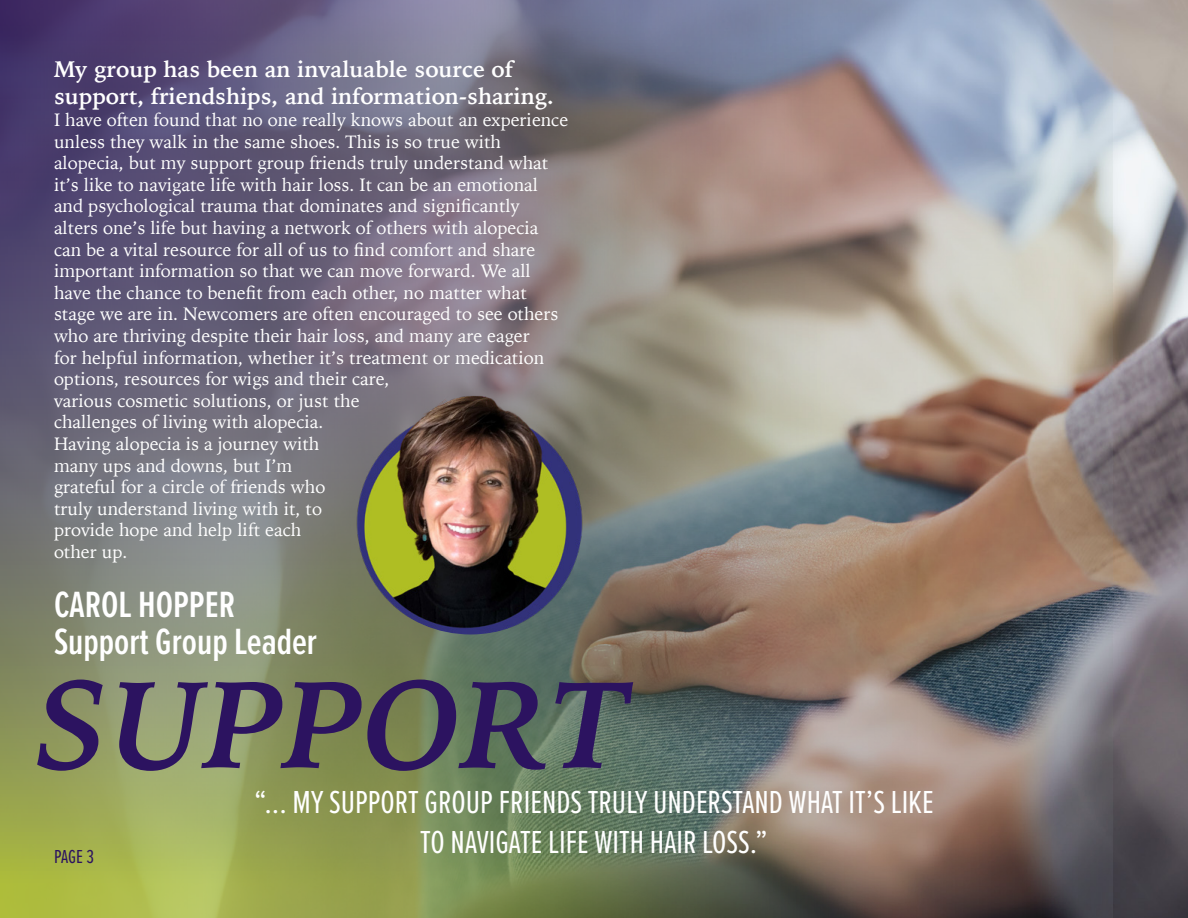
<style>
.page{position:relative;width:1188px;height:918px;background:#fff}
.page>*{position:absolute;margin:0;border:0;box-sizing:border-box;transform-origin:0 0}
.t1{font:italic 700 129px "Iowan Old Style";color:#2c1360}
.t2{font:600 37.8px/37.5px "Proxima Nova Ex Cn";color:#fff}
.t3{font:33px/39.6px "Proxima Nova Ex Cn";color:#fff;text-align:center}
.t4{font:700 22.5px/27px "Iowan Old Style";color:#fff}
.t5{font:19.5px "Proxima Nova Ex Cn";color:#2c1360}
.t6{font:18px/21.6px "Iowan Old Style";color:#fff}
</style>
<div class="page">
<img style="left:1112px;top:0;width:76px;height:918px">
<img style="left:918px;top:0;width:194px;height:918px">
<img style="left:0;top:0;width:918px;height:918px">
<img style="left:348px;top:396px;width:244px;height:238px">
<p class="t4" style="left:54px;top:55px;width:501px">My group has been an invaluable source of support, friendships, and information-sharing.</p>
<p class="t6" style="left:54px;top:108px;width:516px">I have often found that no one really knows about an experience unless they walk in the same shoes. This is so true with alopecia, but my support group friends truly understand what it’s like to navigate life with hair loss. It can be an emotional and psychological trauma that dominates and significantly alters one’s life but having a network of others with alopecia can be a vital resource for all of us to find comfort and share important information so that we can move forward. We all have the chance to benefit from each other, no matter what stage we are in. Newcomers are often encouraged to see others who are thriving despite their hair loss, and many are eager<br>for helpful information, whether it’s treatment or medication options, resources for wigs and their care,<br>various cosmetic solutions, or just the<br>challenges of living with alopecia.<br>Having alopecia is a journey with<br>many ups and downs, but I’m<br>grateful for a circle of friends who<br>truly understand living with it, to<br>provide hope and help lift each<br>other up.</p>
<h2 class="t2" style="left:54px;top:585px;width:265px">CAROL HOPPER<br>Support Group Leader</h2>
<h1 class="t1" style="left:33px;top:609px;width:598px">SUPPORT</h1>
<p class="t5" style="left:54px;top:843px;width:41px">PAGE 3</p>
<h3 class="t3" style="left:254px;top:781px;width:681px">“... MY SUPPORT GROUP FRIENDS TRULY UNDERSTAND WHAT IT’S LIKE<br>TO NAVIGATE LIFE WITH HAIR LOSS.”</h3>
</div>
